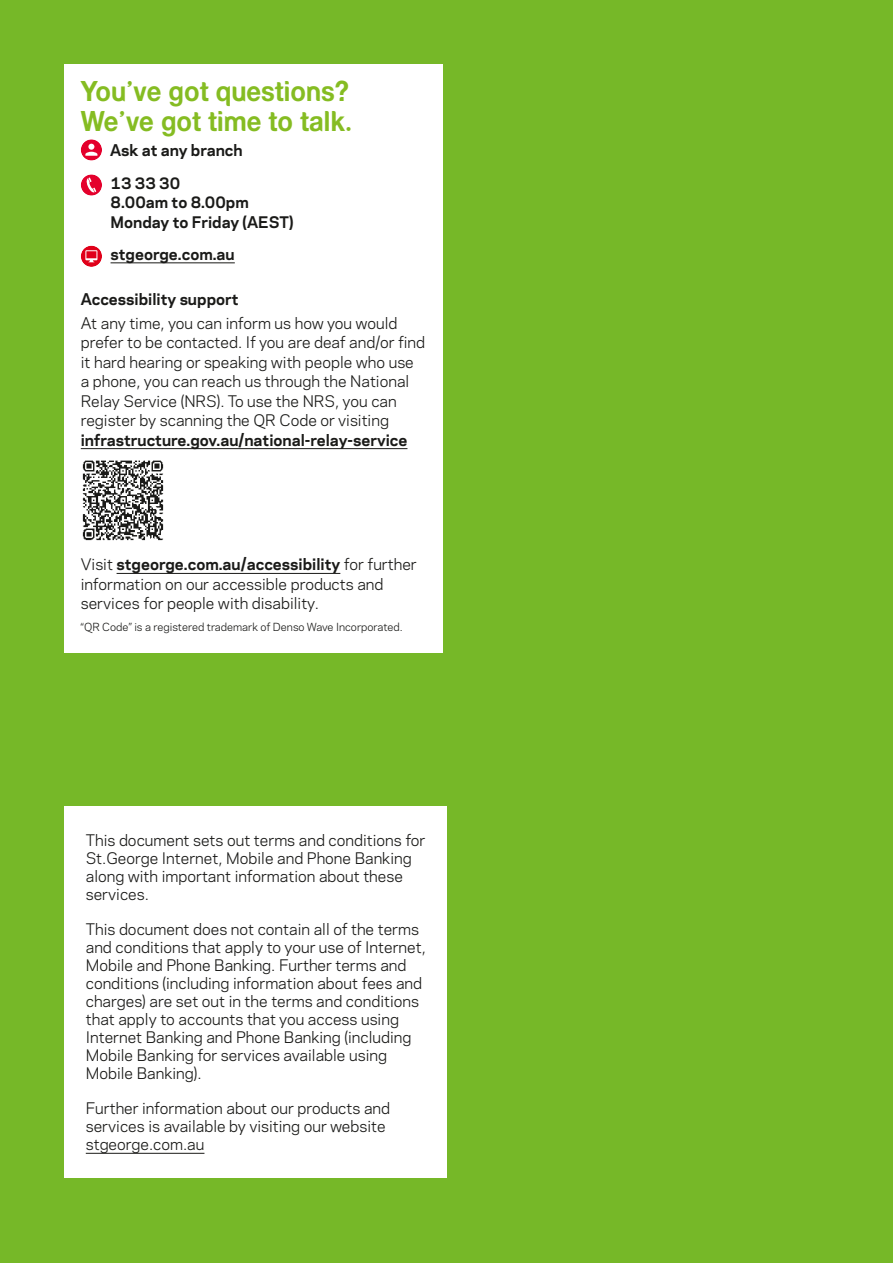
<style>
.page{position:relative;width:893px;height:1263px;background:#76b828}
.page>*{position:absolute;margin:0;border:0;box-sizing:border-box;transform-origin:0 0}
.You_ve_got_questions{font:25.5px/30px "Dragon Bold 2";color:#85bc22}
.Body_Extra{font:15px/18px "Polaris";color:#1a1a18}
.Body{font:15px/19.5px "Polaris";color:#1a1a18}
.CTA_with_icon{font:700 15px/19.5px "Polaris";color:#1a1a18}
.Acc_Support{font:700 15px "Polaris";color:#1a1a18}
.Disclaimer{font:10.5px "Polaris";color:#1a1a18}
.s1{font-weight:700}
</style>
<div class="page">
<div style="left:65px;top:806px;width:382px;height:372px;background:#fff"></div>
<hr style="left:86px;top:1153px;width:118px;height:1px;background:#1a1a18">
<div style="left:64px;top:64px;width:378px;height:589px;background:#fff"></div>
<hr style="left:111px;top:263px;width:124px;height:1px;background:#1a1a18">
<hr style="left:81px;top:448px;width:326px;height:1px;background:#1a1a18">
<hr style="left:117px;top:573px;width:223px;height:1px;background:#1a1a18">
<img style="left:82px;top:460px;width:82px;height:81px">
<svg style="left:81px;top:139px;width:21px;height:22px"></svg>
<svg style="left:85px;top:144px;width:12px;height:12px"></svg>
<svg style="left:81px;top:174px;width:21px;height:22px"></svg>
<svg style="left:85px;top:177px;width:11px;height:16px"></svg>
<svg style="left:81px;top:246px;width:21px;height:21px"></svg>
<svg style="left:85px;top:250px;width:12px;height:12px"></svg>
<p class="You_ve_got_questions" style="left:81px;top:77px;width:273px">You’ve got questions?<br>We’ve got time to talk.</p>
<p class="CTA_with_icon" style="left:110px;top:140px;width:134px">Ask at any branch</p>
<p class="CTA_with_icon" style="left:111px;top:172px;width:185px">13 33 30<br>8.00am to 8.00pm<br>Monday to Friday (AEST)</p>
<p class="CTA_with_icon" style="left:111px;top:243px;width:126px">stgeorge.com.au</p>
<h3 class="Acc_Support" style="left:81px;top:288px;width:159px">Accessibility support</h3>
<p class="Body" style="left:81px;top:312px;width:346px">At any time, you can inform us how you would prefer to be contacted. If you are deaf and/or find it hard hearing or speaking with people who use a phone, you can reach us through the National Relay Service (NRS). To use the NRS, you can register by scanning the QR Code or visiting <span class="s1">infrastructure.gov.au/national-relay-service</span></p>
<p class="Body" style="left:81px;top:554px;width:338px">Visit <span class="s1">stgeorge.com.au/accessibility</span> for further information on our accessible products and services for people with disability.</p>
<p class="Disclaimer" style="left:81px;top:619px;width:323px">“QR Code” is a registered trademark of Denso Wave Incorporated.</p>
<p class="Body_Extra" style="left:86px;top:831px;width:341px">This document sets out terms and conditions for St.George Internet, Mobile and Phone Banking along with important information about these services.</p>
<p class="Body_Extra" style="left:86px;top:920px;width:342px">This document does not contain all of the terms and conditions that apply to your use of Internet, Mobile and Phone Banking. Further terms and conditions (including information about fees and charges) are set out in the terms and conditions that apply to accounts that you access using Internet Banking and Phone Banking (including Mobile Banking for services available using Mobile Banking).</p>
<p class="Body_Extra" style="left:86px;top:1099px;width:306px">Further information about our products and services is available by visiting our website stgeorge.com.au</p>
</div>
